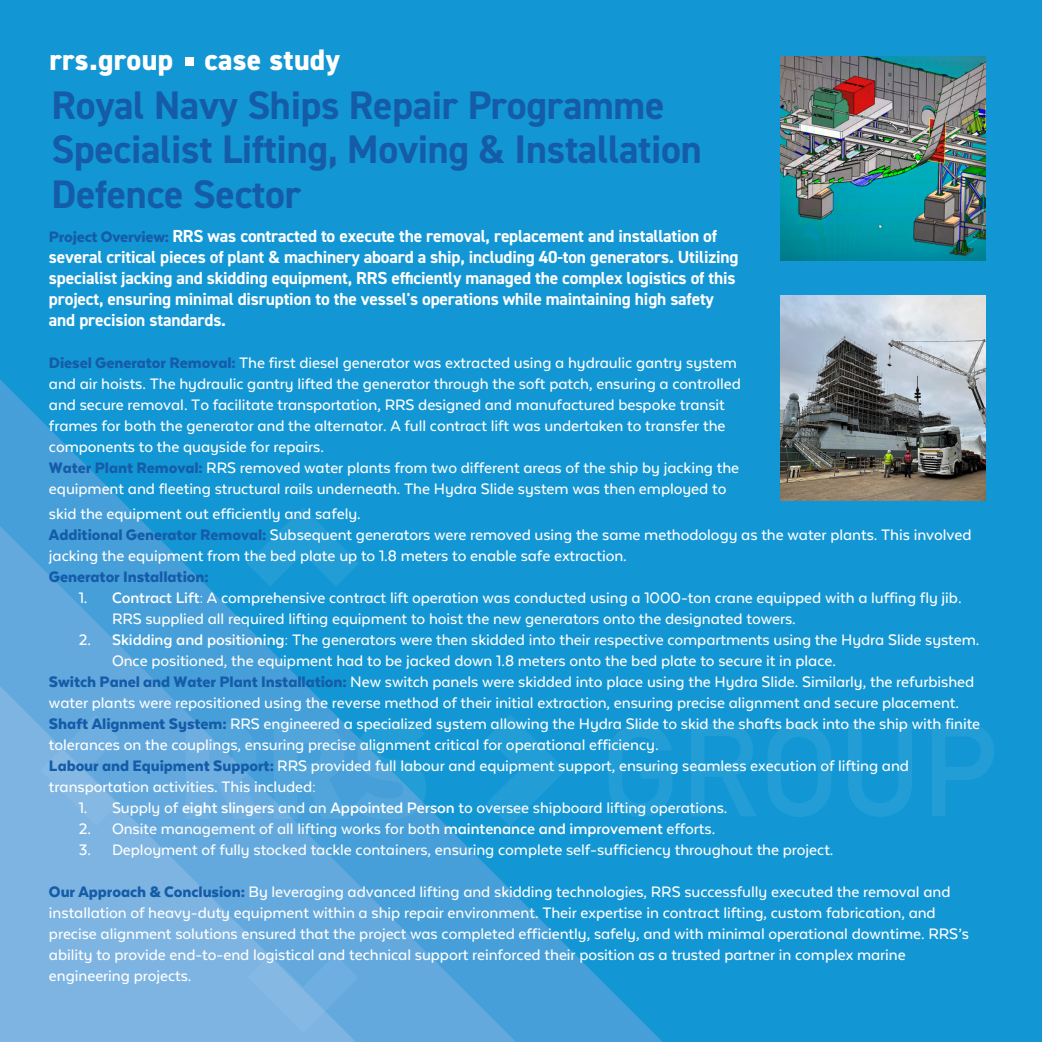
<style>
.page{position:relative;width:1042px;height:1042px;background:#fff}
.page>*{position:absolute;margin:0;border:0;box-sizing:border-box;transform-origin:0 0}
.t1{font:700 39.9px/45px "DIN2014";letter-spacing:-.01em;color:#155ca8}
.t2{font:800 29.75px "DIN2014";letter-spacing:.01em;color:#fff}
.t3{font:500 17.5px/21px "Texta Alt";letter-spacing:-.005em;color:#fff}
.t4{font:700 17.5px/21px "DIN2014";letter-spacing:-.01em;color:#fff}
.t5{font:900 17.5px "Texta Alt";letter-spacing:-.005em;color:#155ca8}
.s1{font-family:"Texta Alt";font-weight:900;color:#155ca8}
.s2{font-weight:900;color:#155ca8}
.s3{font-weight:700}
</style>
<div class="page">
<div style="left:1px;top:0;width:1041px;height:1040px;background:#1396d4"></div>
<svg style="left:0;top:379px;width:663px;height:663px;background:#1997d4"></svg>
<svg style="left:0;top:526px;width:516px;height:516px;background:#359dd7"></svg>
<svg style="left:0;top:686px;width:356px;height:356px;background:#6eaedf"></svg>
<div style="left:608px;top:723px;width:64px;height:94px;background:#1b99d5"></div>
<svg style="left:691px;top:724px;width:66px;height:92px;background:#1a99d5"></svg>
<div style="left:767px;top:723px;width:64px;height:94px;background:#1b99d5"></div>
<svg style="left:848px;top:723px;width:64px;height:94px;background:#1999d4"></svg>
<svg style="left:932px;top:723px;width:62px;height:93px;background:#1a99d4"></svg>
<svg style="left:186px;top:723px;width:76px;height:96px;background:#62a9dd"></svg>
<svg style="left:274px;top:722px;width:152px;height:97px;background:#42a0d9"></svg>
<svg style="left:486px;top:714px;width:80px;height:112px;background:#1999d4"></svg>
<svg style="left:247px;top:507px;width:112px;height:80px;background:#1999d4"></svg>
<svg style="left:247px;top:954px;width:111px;height:79px;background:#75b1e0"></svg>
<svg style="left:40px;top:715px;width:79px;height:111px;background:#75b1e0"></svg>
<img style="left:781px;top:56px;width:204px;height:204px">
<img style="left:781px;top:296px;width:204px;height:204px">
<div style="left:185px;top:57px;width:9px;height:9px;background:#fff"></div>
<h2 class="t2" style="left:49px;top:40px;width:292px">rrs.group case study</h2>
<h1 class="t1" style="left:51px;top:82px;width:652px">Royal Navy Ships Repair Programme<br>Specialist Lifting, Moving &amp; Installation<br>Defence Sector</h1>
<p class="t4" style="left:49px;top:225px;width:691px"><span class="s1">Project Overview:</span> RRS was contracted to execute the removal, replacement and installation of several critical pieces of plant &amp; machinery aboard a ship, including 40-ton generators. Utilizing specialist jacking and skidding equipment, RRS efficiently managed the complex logistics of this project, ensuring minimal disruption to the vessel's operations while maintaining high safety and precision standards.</p>
<p class="t3" style="left:49px;top:352px;width:693px"><span class="s2">Diesel Generator Removal:</span> The first diesel generator was extracted using a hydraulic gantry system and air hoists. The hydraulic gantry lifted the generator through the soft patch, ensuring a controlled and secure removal. To facilitate transportation, RRS designed and manufactured bespoke transit frames for both the generator and the alternator. A full contract lift was undertaken to transfer the components to the quayside for repairs.<br><span class="s2">Water Plant Removal:</span> RRS removed water plants from two different areas of the ship by jacking the equipment and fleeting structural rails underneath. The Hydra Slide system was then employed to</p>
<p class="t3" style="left:49px;top:503px;width:924px">skid the equipment out efficiently and safely.<br><span class="s2">Additional Generator Removal:</span> Subsequent generators were removed using the same methodology as the water plants. This involved jacking the equipment from the bed plate up to 1.8 meters to enable safe extraction.</p>
<p class="t5" style="left:49px;top:567px;width:161px">Generator Installation:</p>
<p class="t3" style="left:112px;top:587px;width:851px;text-indent:-33px">1. <span class="s3">Contract Lift:</span> A comprehensive contract lift operation was conducted using a 1000-ton crane equipped with a luffing fly jib.<br>RRS supplied all required lifting equipment to hoist the new generators onto the designated towers.</p>
<p class="t3" style="left:79px;top:629px;width:902px">2. <span class="s3">Skidding and positioning:</span> The generators were then skidded into their respective compartments using the Hydra Slide system.</p>
<p class="t3" style="left:112px;top:650px;width:725px">Once positioned, the equipment had to be jacked down 1.8 meters onto the bed plate to secure it in place.</p>
<p class="t3" style="left:49px;top:671px;width:927px"><span class="s2">Switch Panel and Water Plant Installation:</span> New switch panels were skidded into place using the Hydra Slide. Similarly, the refurbished</p>
<p class="t3" style="left:49px;top:692px;width:911px">water plants were repositioned using the reverse method of their initial extraction, ensuring precise alignment and secure placement.</p>
<p class="t3" style="left:49px;top:713px;width:933px"><span class="s2">Shaft Alignment System:</span> RRS engineered a specialized system allowing the Hydra Slide to skid the shafts back into the ship with finite</p>
<p class="t3" style="left:49px;top:734px;width:611px">tolerances on the couplings, ensuring precise alignment critical for operational efficiency.</p>
<p class="t3" style="left:49px;top:755px;width:861px"><span class="s2">Labour and Equipment Support:</span> RRS provided full labour and equipment support, ensuring seamless execution of lifting and</p>
<p class="t3" style="left:49px;top:776px;width:269px">transportation activities. This included:</p>
<p class="t3" style="left:79px;top:797px;width:650px">1. Supply of <span class="s3">eight slingers</span> and an <span class="s3">Appointed Person</span> to oversee shipboard lifting operations.</p>
<p class="t3" style="left:79px;top:818px;width:638px">2. Onsite management of all lifting works for both <span class="s3">maintenance and improvement</span> efforts.</p>
<p class="t3" style="left:79px;top:839px;width:756px">3. Deployment of fully stocked tackle containers, ensuring complete self-sufficiency throughout the project.</p>
<p class="t3" style="left:49px;top:881px;width:921px"><span class="s2">Our Approach &amp; Conclusion:</span> By leveraging advanced lifting and skidding technologies, RRS successfully executed the removal and installation of heavy-duty equipment within a ship repair environment. Their expertise in contract lifting, custom fabrication, and precise alignment solutions ensured that the project was completed efficiently, safely, and with minimal operational downtime. RRS’s ability to provide end-to-end logistical and technical support reinforced their position as a trusted partner in complex marine engineering projects.</p>
</div>
